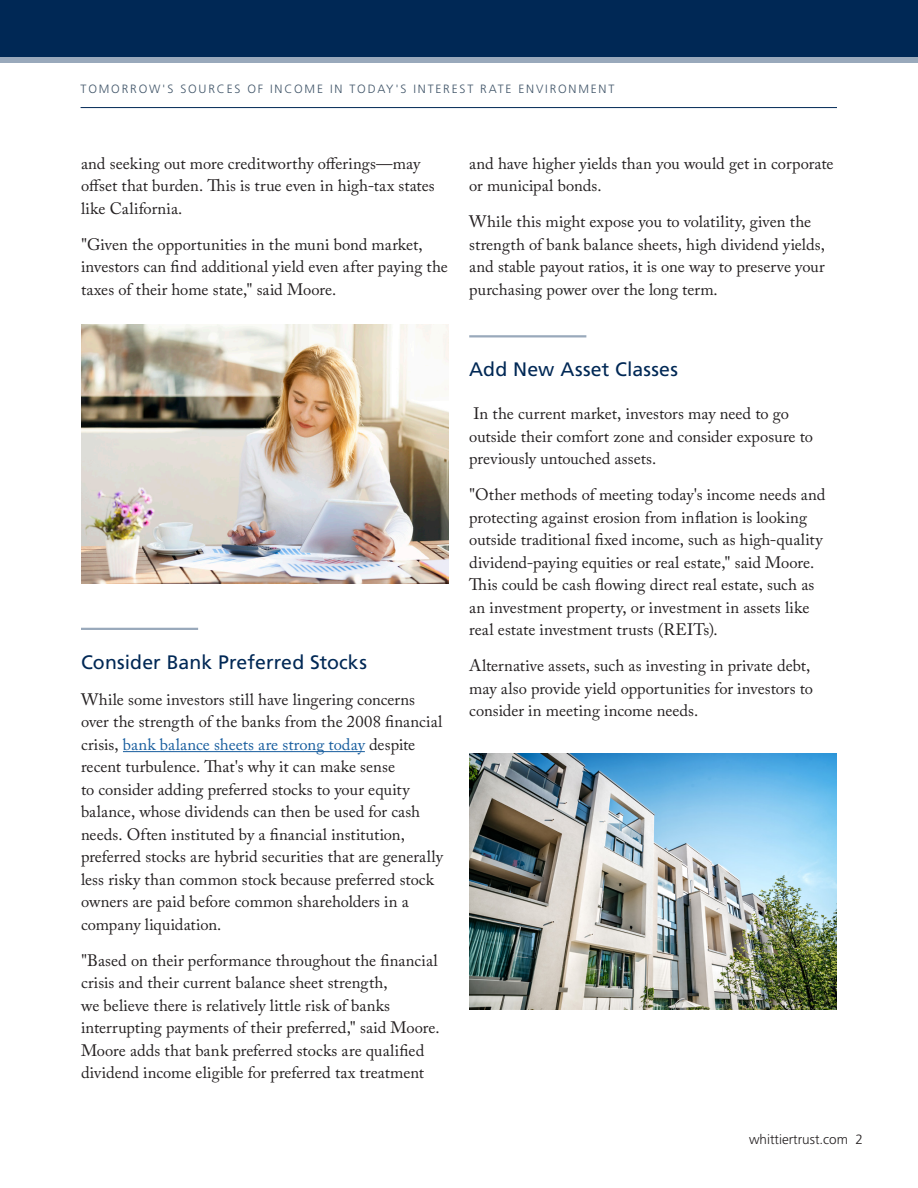
<style>
.page{position:relative;width:918px;height:1188px;background:#fff}
.page>*{position:absolute;margin:0;border:0;box-sizing:border-box;transform-origin:0 0}
.Body_Copy{font:19.5px "Frutiger LT Pro";letter-spacing:.005em;color:#002855}
.Number_Headers{font:19.5px "Frutiger LT Pro";letter-spacing:.01em;color:#002855}
.Body_Copy-2{font:16.5px/22.5px "Adobe Caslon Pro";color:#231f20}
.t1{font:300 13.5px "Frutiger LT Pro";color:#231f20}
.Headers{font:300 12px "Frutiger LT Pro";letter-spacing:.15em;color:#415569}
.s1{color:#175d9e}
</style>
<div class="page">
<hr style="left:123px;top:751px;width:242px;height:1px;background:#175d9e">
<hr style="left:81px;top:628px;width:117px;height:2px;background:#99a9bb">
<hr style="left:469px;top:335px;width:117px;height:2px;background:#99a9bb">
<div style="left:0;top:0;width:918px;height:63px;background:#002855"></div>
<div style="left:0;top:57px;width:918px;height:6px;background:#99a9bb"></div>
<hr style="left:81px;top:107px;width:756px;height:1px;background:#002855">
<img style="left:469px;top:754px;width:368px;height:256px">
<img style="left:81px;top:324px;width:368px;height:260px">
<p class="Headers" style="left:81px;top:82px;width:535px">TOMORROW'S SOURCES OF INCOME IN TODAY'S INTEREST RATE ENVIRONMENT</p>
<p class="Body_Copy-2" style="left:81px;top:152px;width:355px">and seeking out more creditworthy offerings—may offset that burden. This is true even in high-tax states like California.</p>
<p class="Body_Copy-2" style="left:81px;top:233px;width:368px">"Given the opportunities in the muni bond market, investors can find additional yield even after paying the taxes of their home state," said Moore.</p>
<p class="Body_Copy-2" style="left:469px;top:152px;width:366px">and have higher yields than you would get in corporate or municipal bonds.</p>
<p class="Body_Copy-2" style="left:469px;top:210px;width:357px">While this might expose you to volatility, given the strength of bank balance sheets, high dividend yields, and stable payout ratios, it is one way to preserve your purchasing power over the long term.</p>
<p class="Body_Copy" style="left:81px;top:651px;width:287px">Consider Bank Preferred Stocks</p>
<p class="Body_Copy-2" style="left:81px;top:688px;width:363px">While some investors still have lingering concerns over the strength of the banks from the 2008 financial crisis, <span class="s1">bank balance sheets are strong today</span> despite recent turbulence. That's why it can make sense<br>to consider adding preferred stocks to your equity balance, whose dividends can then be used for cash needs. Often instituted by a financial institution, preferred stocks are hybrid securities that are generally less risky than common stock because preferred stock owners are paid before common shareholders in a company liquidation.</p>
<p class="Body_Copy-2" style="left:81px;top:949px;width:360px">"Based on their performance throughout the financial crisis and their current balance sheet strength,<br>we believe there is relatively little risk of banks interrupting payments of their preferred," said Moore.<br>Moore adds that bank preferred stocks are qualified dividend income eligible for preferred tax treatment</p>
<p class="Number_Headers" style="left:469px;top:358px;width:210px">Add New Asset Classes</p>
<p class="Body_Copy-2" style="left:469px;top:402px;width:345px">In the current market, investors may need to go outside their comfort zone and consider exposure to previously untouched assets.</p>
<p class="Body_Copy-2" style="left:469px;top:483px;width:358px">"Other methods of meeting today's income needs and protecting against erosion from inflation is looking outside traditional fixed income, such as high-quality dividend-paying equities or real estate," said Moore.<br>This could be cash flowing direct real estate, such as an investment property, or investment in assets like real estate investment trusts (REITs).</p>
<p class="Body_Copy-2" style="left:469px;top:654px;width:345px">Alternative assets, such as investing in private debt, may also provide yield opportunities for investors to consider in meeting income needs.</p>
<p class="t1" style="left:749px;top:1132px;width:115px">whittiertrust.com 2</p>
</div>
